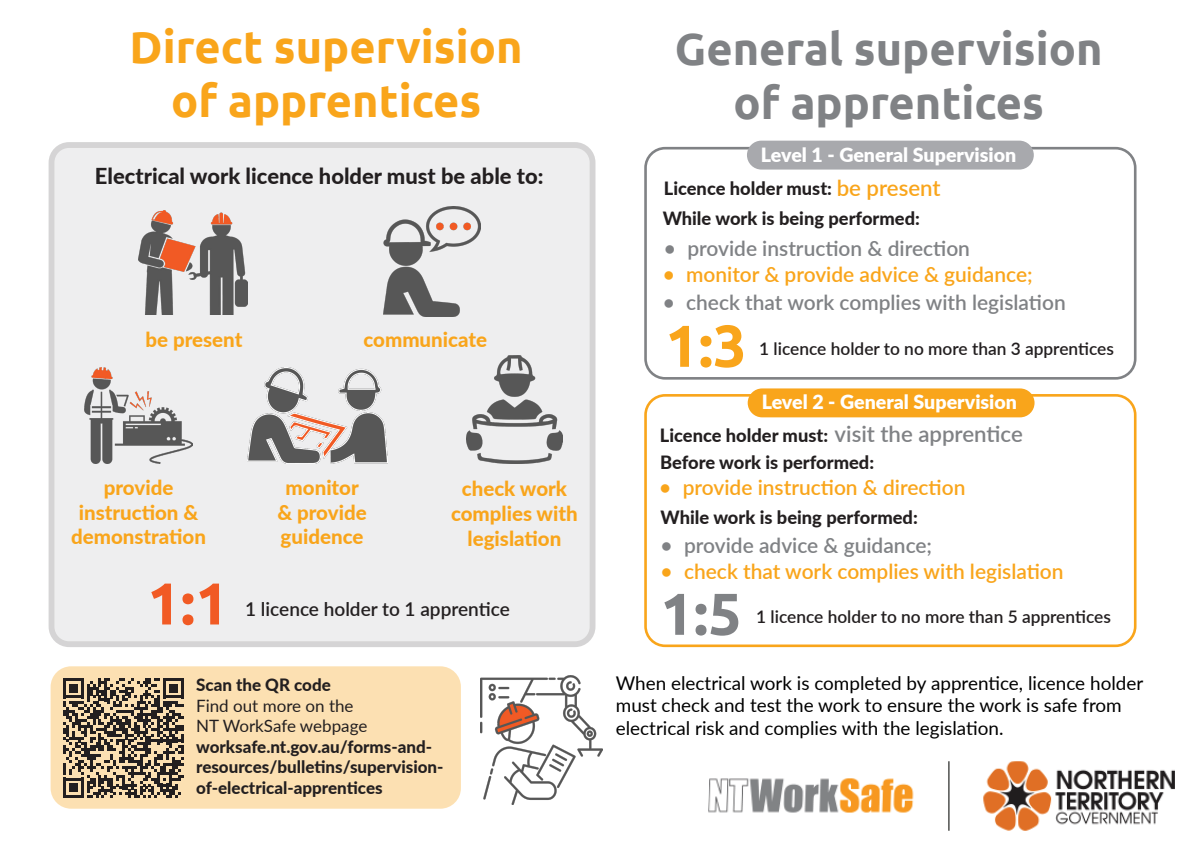
<style>
.page{position:relative;width:1191px;height:842px;background:#fff}
.page>*{position:absolute;margin:0;border:0;box-sizing:border-box;transform-origin:0 0}
.t1{font:700 59px "Ubuntu";color:#f9a51b}
.t2{font:700 59px "Ubuntu";color:#f15a24}
.t3{font:700 59px "Ubuntu";color:#808285}
.t4{font:700 45px "Ubuntu";color:#808285}
.t5{font:700 45px "Ubuntu";color:#f9a51b}
.t6{font:600 22.2px "Lato";color:#808285}
.t7{font:600 22.2px "Lato";color:#f9a51b}
.t8{font:800 21.9px "Lato";color:#231f20}
.t9{font:600 20.9px "Lato";color:#f9a51b}
.t10{font:600 20.9px "Lato";color:#808285}
.t11{font:800 20.5px/24.6px "Lato";color:#f9a51b;text-align:center}
.t12{font:900 19.6px "Lato";color:#fff}
.t13{font:600 19px "Lato";color:#231f20}
.t14{font:18.9px/22.7px "Lato";color:#000}
.t15{font:800 18.3px "Lato";color:#231f20}
.t16{font:600 17.3px "Lato";color:#231f20}
.t17{font:800 17px/20.4px "Lato";color:#231f20}
.s1{font-weight:400}
</style>
<div class="page">
<img style="left:708px;top:761px;width:467px;height:70px">
<div style="left:51px;top:145px;width:541px;height:499px;background:#eeeeef;border-radius:18px"></div>
<div style="left:49px;top:142px;width:546px;height:505px;border:6px solid #231f20;border-radius:18px"></div>
<img style="left:466px;top:355px;width:96px;height:109px">
<img style="left:85px;top:367px;width:107px;height:97px">
<img style="left:138px;top:211px;width:110px;height:104px">
<img style="left:384px;top:207px;width:96px;height:109px">
<img style="left:248px;top:367px;width:140px;height:97px">
<div style="left:644px;top:147px;width:492px;height:233px;border:3px solid #808285;border-radius:20px"></div>
<div style="left:747px;top:141px;width:286px;height:29px;background:#a8a9ad;border-radius:14px"></div>
<div style="left:644px;top:394px;width:492px;height:253px;border:3px solid #f9a51b;border-radius:20px"></div>
<div style="left:747px;top:388px;width:287px;height:29px;background:#f9a51b;border-radius:14px"></div>
<div style="left:51px;top:666px;width:410px;height:143px;background:#fce0b2;border-radius:21px"></div>
<svg style="left:63px;top:678px;width:121px;height:120px"></svg>
<img style="left:481px;top:675px;width:121px;height:130px">
<p class="t5" style="left:130px;top:20px;width:394px">Direct supervision</p>
<p class="t5" style="left:171px;top:74px;width:312px">of apprentices</p>
<p class="t8" style="left:95px;top:160px;width:450px">Electrical work licence holder must be able to:</p>
<p class="t11" style="left:145px;top:327px;width:98px">be present</p>
<p class="t11" style="left:363px;top:327px;width:125px">communicate</p>
<p class="t11" style="left:71px;top:474px;width:136px">provide instruction &amp; demonstration</p>
<p class="t11" style="left:277px;top:474px;width:91px">monitor &amp; provide guidence</p>
<p class="t11" style="left:451px;top:476px;width:128px">check work complies with legislation</p>
<p class="t4" style="left:675px;top:22px;width:429px">General supervision</p>
<p class="t4" style="left:733px;top:76px;width:312px">of apprentices</p>
<p class="t12" style="left:761px;top:140px;width:257px">Level 1 - General Supervision</p>
<p class="t15" style="left:664px;top:175px;width:170px">Licence holder must:</p>
<p class="t7" style="left:836px;top:172px;width:105px">be present</p>
<p class="t15" style="left:662px;top:204px;width:259px">While work is being performed:</p>
<p class="t10" style="left:664px;top:233px;width:308px">• provide instruction &amp; direction</p>
<p class="t9" style="left:662px;top:259px;width:371px">• monitor &amp; provide advice &amp; guidance;</p>
<p class="t10" style="left:662px;top:287px;width:404px">• check that work complies with legislation</p>
<p class="t1" style="left:665px;top:310px;width:83px">1:3</p>
<p class="t16" style="left:759px;top:336px;width:356px">1 licence holder to no more than 3 apprentices</p>
<p class="t12" style="left:761px;top:388px;width:257px">Level 2 - General Supervision</p>
<p class="t15" style="left:660px;top:421px;width:170px">Licence holder must:</p>
<p class="t6" style="left:834px;top:418px;width:190px">visit the apprentice</p>
<p class="t15" style="left:660px;top:448px;width:216px">Before work is performed:</p>
<p class="t9" style="left:659px;top:473px;width:308px">• provide instruction &amp; direction</p>
<p class="t10" style="left:660px;top:530px;width:273px">• provide advice &amp; guidance;</p>
<p class="t15" style="left:660px;top:504px;width:259px">While work is being performed:</p>
<p class="t9" style="left:660px;top:556px;width:404px">• check that work complies with legislation</p>
<p class="t2" style="left:147px;top:568px;width:83px">1:1</p>
<p class="t3" style="left:660px;top:578px;width:83px">1:5</p>
<p class="t13" style="left:245px;top:595px;width:266px">1 licence holder to 1 apprentice</p>
<p class="t16" style="left:756px;top:604px;width:356px">1 licence holder to no more than 5 apprentices</p>
<p class="t17" style="left:196px;top:674px;width:136px">Scan the QR code</p>
<p class="t17" style="left:196px;top:695px;width:249px"><span class="s1">Find out more on the<br>NT WorkSafe webpage </span>worksafe.nt.gov.au/forms-and&shy;resources/bulletins/supervision&shy;of-electrical-apprentices</p>
<p class="t14" style="left:616px;top:670px;width:529px">When electrical work is completed by apprentice, licence holder must check and test the work to ensure the work is safe from electrical risk and complies with the legislation.</p>
</div>
